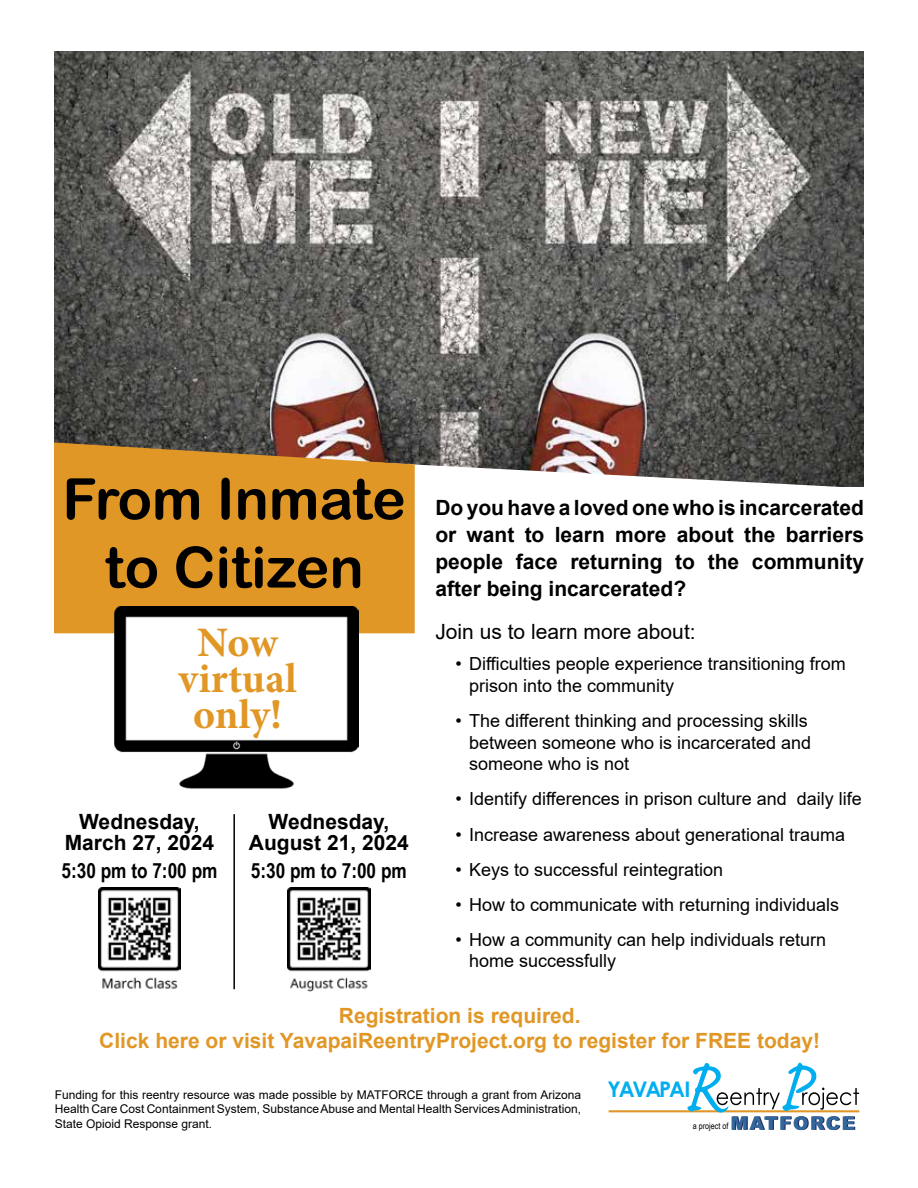
<style>
.page{position:relative;width:918px;height:1188px;background:#fff}
.page>*{position:absolute;margin:0;border:0;box-sizing:border-box;transform-origin:0 0}
.t1{font:57px/68.4px "Arial Rounded MT Bold";color:#000;text-align:center}
.t2{font:700 42px/36px "Minion Pro";color:#e19726;text-align:center}
.t3{font:700 21.6px "Century Gothic";letter-spacing:-.1em;color:#00aeef}
.t4{font:700 21px/27px "Arial";color:#000;text-align:center}
.t5{font:700 21px/25.2px "Arial";color:#e19726;text-align:center}
.t6{font:700 21px "Arial Narrow";color:#000}
.t7{font:21px "Arial";color:#000}
.t8{font:18px/21.6px "Arial";color:#000}
.t9{font:12px/14.4px "Arial";color:#000;text-align:justify}
.t10{font:8.7px "Arial Narrow";color:#000}
</style>
<div class="page">
<hr style="left:609px;top:1110px;width:250px;height:2px;background:#df9626">
<svg style="left:687px;top:1063px;width:172px;height:67px"></svg>
<img style="left:54px;top:52px;width:809px;height:394px">
<svg style="left:415px;top:446px;width:448px;height:41px"></svg>
<svg style="left:54px;top:442px;width:361px;height:191px;background:#d99228"></svg>
<img style="left:109px;top:606px;width:250px;height:183px">
<img style="left:98px;top:887px;width:83px;height:102px">
<img style="left:288px;top:887px;width:82px;height:105px">
<hr style="left:233px;top:814px;width:2px;height:175px;background:#000">
<h1 class="t1" style="left:63px;top:464px;width:345px">From Inmate to Citizen</h1>
<p class="t4" style="left:435px;top:494px;width:430px;text-align:justify">Do you have a loved one who is incarcerated or want to learn more about the barriers people face returning to the community after being incarcerated?</p>
<p class="t7" style="left:435px;top:617px;width:262px">Join us to learn more about:</p>
<p class="t8" style="left:469px;top:653px;width:378px;text-indent:-14px">• Difficulties people experience transitioning from prison into the community</p>
<p class="t8" style="left:469px;top:710px;width:344px;text-indent:-14px">• The different thinking and processing skills between someone who is incarcerated and someone who is not</p>
<p class="t8" style="left:456px;top:788px;width:408px">• Identify differences in prison culture and daily life</p>
<p class="t8" style="left:456px;top:823px;width:391px">• Increase awareness about generational trauma</p>
<p class="t8" style="left:456px;top:858px;width:269px">• Keys to successful reintegration</p>
<p class="t8" style="left:456px;top:893px;width:385px">• How to communicate with returning individuals</p>
<p class="t8" style="left:469px;top:929px;width:359px;text-indent:-14px">• How a community can help individuals return home successfully</p>
<p class="t5" style="left:99px;top:1003px;width:722px">Registration is required.<br>Click here or visit YavapaiReentryProject.org to register for FREE today!</p>
<p class="t3" style="left:608px;top:1072px;width:85px">YAVAPAI</p>
<p class="t10" style="left:693px;top:1120px;width:37px">a project of</p>
<h2 class="t2" style="left:178px;top:624px;width:120px">Now virtual only!</h2>
<p class="t4" style="left:65px;top:812px;width:151px;line-height:21px">Wednesday,<br>March 27, 2024</p>
<p class="t6" style="left:62px;top:855px;width:157px">5:30 pm to 7:00 pm</p>
<p class="t4" style="left:249px;top:812px;width:161px;line-height:21px">Wednesday,<br>August 21, 2024</p>
<p class="t6" style="left:251px;top:855px;width:157px">5:30 pm to 7:00 pm</p>
<p class="t9" style="left:55px;top:1087px;width:528px">Funding for this reentry resource was made possible by MATFORCE through a grant from Arizona Health Care Cost Containment System, Substance Abuse and Mental Health Services Administration, State Opioid Response grant.</p>
</div>
